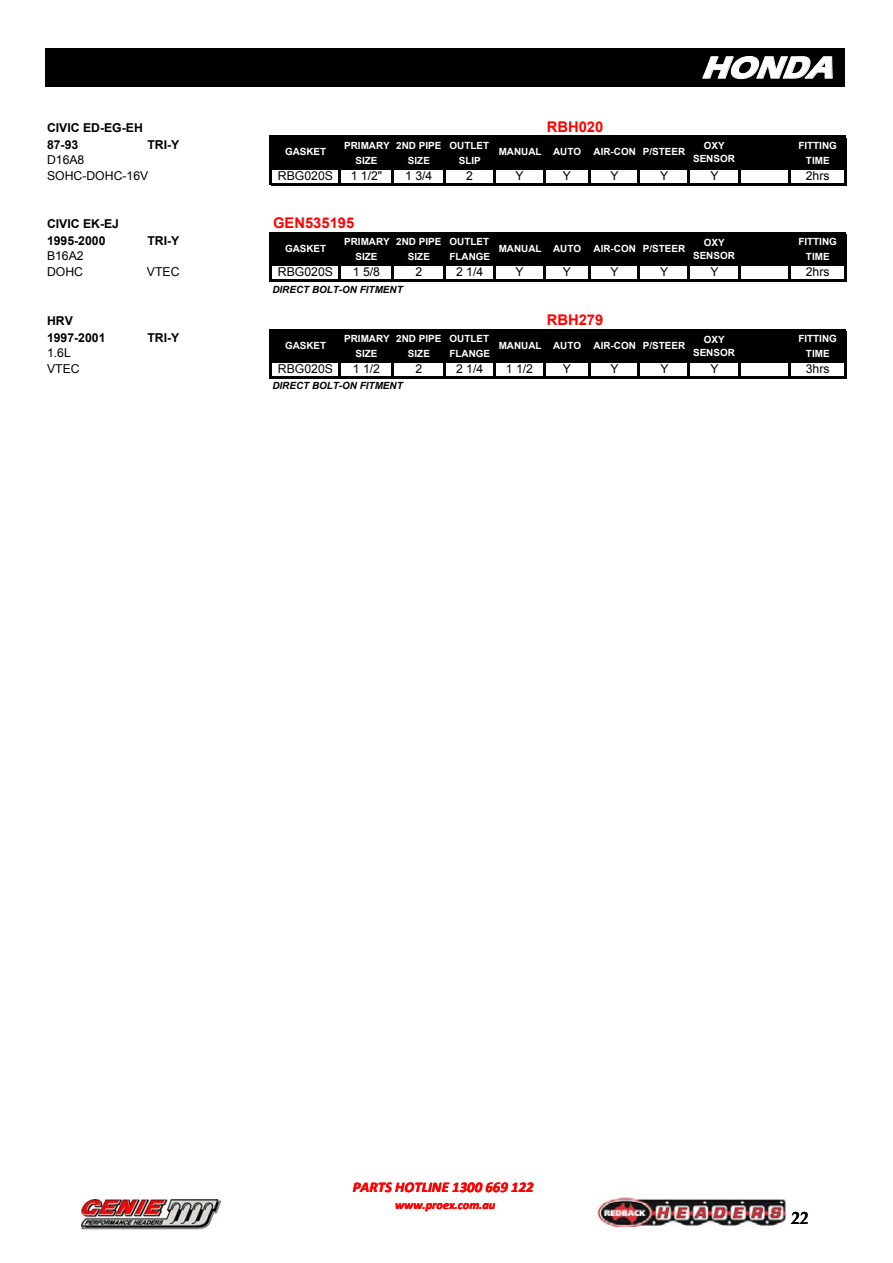
<style>
.page{position:relative;width:893px;height:1263px;background:#fff}
.page>*{position:absolute;margin:0;border:0;box-sizing:border-box;transform-origin:0 0}
.t1{font:italic 700 32.1px "Eras ITC";color:#fff}
.t2{font:italic 700 17.25px "Book Antiqua";color:#000}
.t3{font:italic 700 14.7px "Calibri";color:#f00}
.t4{font:700 14.7px "Arial";color:#f00}
.t5{font:12.3px "Arial";color:#000}
.t6{font:700 12.3px "Arial";color:#000}
.t7{font:italic 700 12.3px "Calibri";color:#f00}
.t8{font:700 9.9px/12.9px "Arial";color:#fff;text-align:center}
.t9{font:italic 700 9.9px "Arial";color:#000}
</style>
<div class="page">
<div style="left:45px;top:48px;width:800px;height:39px;background:#000"></div>
<div style="left:270px;top:137px;width:575px;height:31px;background:#000"></div>
<div style="left:270px;top:234px;width:575px;height:31px;background:#000"></div>
<div style="left:270px;top:331px;width:575px;height:31px;background:#000"></div>
<svg style="left:702px;top:56px;width:131px;height:24px"></svg>
<hr style="left:269px;top:136px;width:2px;height:49px;background:#000">
<hr style="left:339px;top:138px;width:2px;height:47px;background:#000">
<hr style="left:391px;top:138px;width:3px;height:47px;background:#000">
<hr style="left:443px;top:138px;width:2px;height:47px;background:#000">
<hr style="left:493px;top:138px;width:2px;height:47px;background:#000">
<hr style="left:543px;top:138px;width:2px;height:47px;background:#000">
<hr style="left:588px;top:138px;width:2px;height:47px;background:#000">
<hr style="left:638px;top:138px;width:2px;height:47px;background:#000">
<hr style="left:688px;top:138px;width:2px;height:47px;background:#000">
<hr style="left:738px;top:138px;width:3px;height:47px;background:#000">
<hr style="left:788px;top:138px;width:2px;height:47px;background:#000">
<hr style="left:844px;top:138px;width:2px;height:47px;background:#000">
<hr style="left:269px;top:233px;width:2px;height:49px;background:#000">
<hr style="left:339px;top:235px;width:2px;height:47px;background:#000">
<hr style="left:391px;top:235px;width:3px;height:47px;background:#000">
<hr style="left:443px;top:235px;width:2px;height:47px;background:#000">
<hr style="left:493px;top:235px;width:2px;height:47px;background:#000">
<hr style="left:543px;top:235px;width:2px;height:47px;background:#000">
<hr style="left:588px;top:235px;width:2px;height:47px;background:#000">
<hr style="left:638px;top:235px;width:2px;height:47px;background:#000">
<hr style="left:688px;top:235px;width:2px;height:47px;background:#000">
<hr style="left:738px;top:235px;width:3px;height:47px;background:#000">
<hr style="left:788px;top:235px;width:2px;height:47px;background:#000">
<hr style="left:844px;top:235px;width:2px;height:47px;background:#000">
<hr style="left:269px;top:329px;width:2px;height:50px;background:#000">
<hr style="left:339px;top:332px;width:2px;height:47px;background:#000">
<hr style="left:391px;top:332px;width:3px;height:47px;background:#000">
<hr style="left:443px;top:332px;width:2px;height:47px;background:#000">
<hr style="left:493px;top:332px;width:2px;height:47px;background:#000">
<hr style="left:543px;top:332px;width:2px;height:47px;background:#000">
<hr style="left:588px;top:332px;width:2px;height:47px;background:#000">
<hr style="left:638px;top:332px;width:2px;height:47px;background:#000">
<hr style="left:688px;top:332px;width:2px;height:47px;background:#000">
<hr style="left:738px;top:332px;width:3px;height:47px;background:#000">
<hr style="left:788px;top:332px;width:2px;height:47px;background:#000">
<hr style="left:844px;top:332px;width:2px;height:47px;background:#000">
<hr style="left:271px;top:136px;width:575px;height:2px;background:#000">
<hr style="left:271px;top:167px;width:575px;height:2px;background:#000">
<hr style="left:271px;top:183px;width:575px;height:2px;background:#000">
<hr style="left:271px;top:233px;width:575px;height:2px;background:#000">
<hr style="left:271px;top:264px;width:575px;height:2px;background:#000">
<hr style="left:271px;top:280px;width:575px;height:2px;background:#000">
<hr style="left:271px;top:329px;width:575px;height:3px;background:#000">
<hr style="left:271px;top:361px;width:575px;height:2px;background:#000">
<hr style="left:271px;top:377px;width:575px;height:2px;background:#000">
<img style="left:81px;top:1200px;width:139px;height:29px">
<img style="left:596px;top:1193px;width:191px;height:33px">
<h1 class="t1" style="left:701px;top:49px;width:145px">HONDA</h1>
<p class="t6" style="left:47px;top:119px;width:97px">CIVIC ED-EG-EH</p>
<h3 class="t4" style="left:547px;top:117px;width:58px">RBH020</h3>
<p class="t6" style="left:47px;top:136px;width:33px">87-93</p>
<p class="t6" style="left:147px;top:136px;width:33px">TRI-Y</p>
<p class="t8" style="left:344px;top:139px;width:146px">PRIMARY 2ND PIPE OUTLET</p>
<p class="t8" style="left:798px;top:139px;width:40px">FITTING</p>
<p class="t5" style="left:47px;top:151px;width:39px">D16A8</p>
<p class="t8" style="left:356px;top:154px;width:24px">SIZE</p>
<p class="t8" style="left:408px;top:154px;width:24px">SIZE</p>
<p class="t8" style="left:459px;top:154px;width:24px">SLIP</p>
<p class="t8" style="left:806px;top:154px;width:25px">TIME</p>
<p class="t5" style="left:47px;top:167px;width:103px">SOHC-DOHC-16V</p>
<p class="t5" style="left:278px;top:167px;width:57px">RBG020S</p>
<p class="t5" style="left:351px;top:167px;width:33px">1 1/2"</p>
<p class="t5" style="left:405px;top:167px;width:29px">1 3/4</p>
<p class="t5" style="left:466px;top:167px;width:8px">2</p>
<p class="t5" style="left:516px;top:167px;width:10px">Y</p>
<p class="t5" style="left:563px;top:167px;width:10px">Y</p>
<p class="t5" style="left:610px;top:167px;width:10px">Y</p>
<p class="t5" style="left:660px;top:167px;width:10px">Y</p>
<p class="t5" style="left:710px;top:167px;width:10px">Y</p>
<p class="t5" style="left:806px;top:167px;width:25px">2hrs</p>
<p class="t6" style="left:47px;top:216px;width:74px">CIVIC EK-EJ</p>
<h3 class="t4" style="left:273px;top:213px;width:83px">GEN535195</h3>
<p class="t6" style="left:47px;top:233px;width:60px">1995-2000</p>
<p class="t6" style="left:147px;top:233px;width:33px">TRI-Y</p>
<p class="t8" style="left:344px;top:236px;width:146px">PRIMARY 2ND PIPE OUTLET</p>
<p class="t8" style="left:798px;top:236px;width:40px">FITTING</p>
<p class="t5" style="left:47px;top:248px;width:38px">B16A2</p>
<p class="t8" style="left:356px;top:251px;width:24px">SIZE</p>
<p class="t8" style="left:408px;top:251px;width:24px">SIZE</p>
<p class="t8" style="left:450px;top:251px;width:42px">FLANGE</p>
<p class="t8" style="left:806px;top:251px;width:25px">TIME</p>
<p class="t5" style="left:47px;top:264px;width:38px">DOHC</p>
<p class="t5" style="left:147px;top:264px;width:34px">VTEC</p>
<p class="t5" style="left:278px;top:264px;width:57px">RBG020S</p>
<p class="t5" style="left:353px;top:264px;width:29px">1 5/8</p>
<p class="t5" style="left:415px;top:264px;width:8px">2</p>
<p class="t5" style="left:456px;top:264px;width:29px">2 1/4</p>
<p class="t5" style="left:516px;top:264px;width:10px">Y</p>
<p class="t5" style="left:563px;top:264px;width:10px">Y</p>
<p class="t5" style="left:610px;top:264px;width:10px">Y</p>
<p class="t5" style="left:660px;top:264px;width:10px">Y</p>
<p class="t5" style="left:710px;top:264px;width:10px">Y</p>
<p class="t5" style="left:806px;top:264px;width:25px">2hrs</p>
<p class="t9" style="left:272px;top:283px;width:132px">DIRECT BOLT-ON FITMENT</p>
<p class="t6" style="left:47px;top:313px;width:27px">HRV</p>
<h3 class="t4" style="left:547px;top:310px;width:58px">RBH279</h3>
<p class="t6" style="left:47px;top:330px;width:60px">1997-2001</p>
<p class="t6" style="left:147px;top:330px;width:33px">TRI-Y</p>
<p class="t8" style="left:344px;top:333px;width:146px">PRIMARY 2ND PIPE OUTLET</p>
<p class="t8" style="left:798px;top:333px;width:40px">FITTING</p>
<p class="t5" style="left:47px;top:345px;width:25px">1.6L</p>
<p class="t8" style="left:356px;top:348px;width:24px">SIZE</p>
<p class="t8" style="left:408px;top:348px;width:24px">SIZE</p>
<p class="t8" style="left:450px;top:348px;width:42px">FLANGE</p>
<p class="t8" style="left:806px;top:348px;width:25px">TIME</p>
<p class="t5" style="left:47px;top:361px;width:34px">VTEC</p>
<p class="t5" style="left:278px;top:361px;width:57px">RBG020S</p>
<p class="t5" style="left:353px;top:361px;width:29px">1 1/2</p>
<p class="t5" style="left:415px;top:361px;width:8px">2</p>
<p class="t5" style="left:456px;top:361px;width:29px">2 1/4</p>
<p class="t5" style="left:506px;top:361px;width:29px">1 1/2</p>
<p class="t5" style="left:563px;top:361px;width:10px">Y</p>
<p class="t5" style="left:610px;top:361px;width:10px">Y</p>
<p class="t5" style="left:660px;top:361px;width:10px">Y</p>
<p class="t5" style="left:710px;top:361px;width:10px">Y</p>
<p class="t5" style="left:806px;top:361px;width:25px">3hrs</p>
<p class="t9" style="left:272px;top:380px;width:132px">DIRECT BOLT-ON FITMENT</p>
<p class="t8" style="left:499px;top:146px;width:84px">MANUAL AUTO</p>
<p class="t8" style="left:593px;top:146px;width:93px">AIR-CON P/STEER</p>
<p class="t8" style="left:693px;top:139px;width:43px">OXY<br>SENSOR</p>
<p class="t8" style="left:285px;top:146px;width:43px">GASKET</p>
<p class="t8" style="left:499px;top:243px;width:84px">MANUAL AUTO</p>
<p class="t8" style="left:593px;top:243px;width:93px">AIR-CON P/STEER</p>
<p class="t8" style="left:693px;top:236px;width:43px">OXY<br>SENSOR</p>
<p class="t8" style="left:285px;top:243px;width:43px">GASKET</p>
<p class="t8" style="left:499px;top:340px;width:84px">MANUAL AUTO</p>
<p class="t8" style="left:593px;top:340px;width:93px">AIR-CON P/STEER</p>
<p class="t8" style="left:693px;top:333px;width:43px">OXY<br>SENSOR</p>
<p class="t8" style="left:285px;top:340px;width:43px">GASKET</p>
<h3 class="t3" style="left:353px;top:1178px;width:183px">PARTS HOTLINE 1300 669 122</h3>
<p class="t7" style="left:395px;top:1197px;width:102px">www.proex.com.au</p>
<h2 class="t2" style="left:791px;top:1206px;width:19px">22</h2>
</div>
